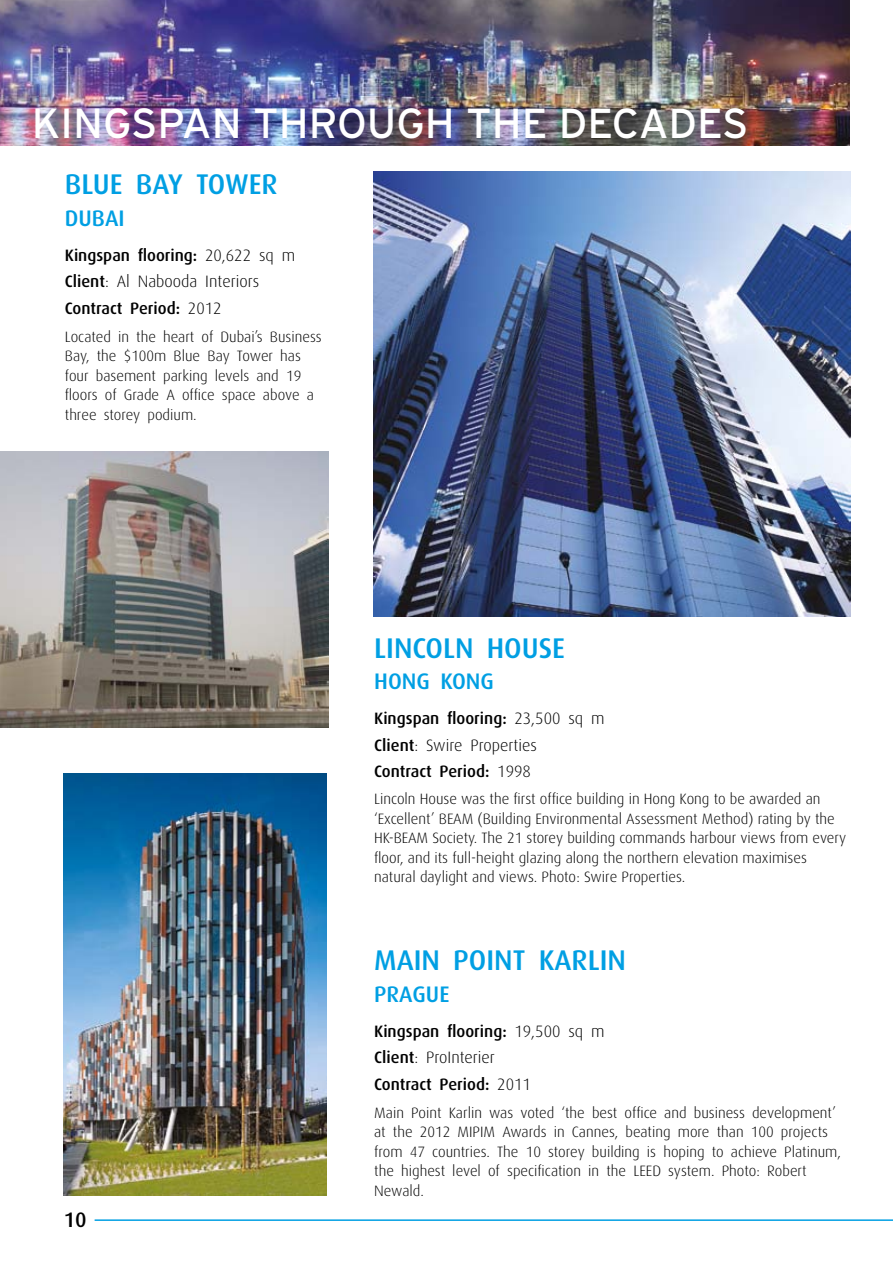
<style>
.page{position:relative;width:893px;height:1263px;background:#fff}
.page>*{position:absolute;margin:0;border:0;box-sizing:border-box;transform-origin:0 0}
.t1{font:42px "Interstate";color:#fff}
.t2{font:500 28.5px "Dax";color:#009fe3}
.t3{font:500 22.5px "Dax";color:#009fe3}
.t4{font:500 21px "Dax";color:#000}
.t5{font:500 16.5px/26.5px "Dax";color:#000}
.t6{font:300 15px/19.5px "Dax";color:#000}
.s1{font-weight:300}
</style>
<div class="page">
<hr style="left:95px;top:1219px;width:798px;height:2px;background:#009fe3">
<img style="left:63px;top:774px;width:263px;height:421px">
<img style="left:0;top:0;width:850px;height:146px">
<img style="left:0;top:452px;width:328px;height:275px">
<img style="left:374px;top:171px;width:476px;height:446px">
<h1 class="t1" style="left:32px;top:100px;width:718px">KINGSPAN THROUGH THE DECADES</h1>
<h2 class="t2" style="left:65px;top:168px;width:161px">BLUE BAY Tower</h2>
<h3 class="t3" style="left:65px;top:205px;width:26px">Dubai</h3>
<p class="t5" style="left:65px;top:242px;width:232px">Kingspan flooring: <span class="s1">20,622 sq m<br></span>Client<span class="s1">: Al Nabooda Interiors<br></span>Contract Period: <span class="s1">2012</span></p>
<p class="t6" style="left:65px;top:327px;width:258px">Located in the heart of Dubai’s Business Bay, the $100m Blue Bay Tower has four basement parking levels and 19 floors of Grade A office space above a three storey podium.</p>
<h2 class="t2" style="left:374px;top:632px;width:192px">LINCOLN HOUSE</h2>
<h3 class="t3" style="left:374px;top:669px;width:121px">HONG KONG</h3>
<p class="t5" style="left:374px;top:705px;width:232px">Kingspan flooring: <span class="s1">23,500 sq m<br></span>Client<span class="s1">: Swire Properties<br></span>Contract Period: <span class="s1">1998</span></p>
<p class="t6" style="left:374px;top:789px;width:473px">Lincoln House was the first office building in Hong Kong to be awarded an ‘Excellent’ BEAM (Building Environmental Assessment Method) rating by the HK-BEAM Society. The 21 storey building commands harbour views from every floor, and its full-height glazing along the northern elevation maximises natural daylight and views. Photo: Swire Properties.</p>
<h3 class="t4" style="left:64px;top:1208px;width:24px">10</h3>
<h2 class="t2" style="left:374px;top:944px;width:253px">MAIN POINT KARLIN</h2>
<h3 class="t3" style="left:374px;top:981px;width:77px">PRAGUE</h3>
<p class="t5" style="left:374px;top:1018px;width:232px">Kingspan flooring: <span class="s1">19,500 sq m<br></span>Client<span class="s1">: ProInterier<br></span>Contract Period: <span class="s1">2011</span></p>
<p class="t6" style="left:374px;top:1103px;width:468px">Main Point Karlin was voted ‘the best office and business development’ at the 2012 MIPIM Awards in Cannes, beating more than 100 projects from 47 countries. The 10 storey building is hoping to achieve Platinum, the highest level of specification in the LEED system. Photo: Robert Newald.</p>
</div>
